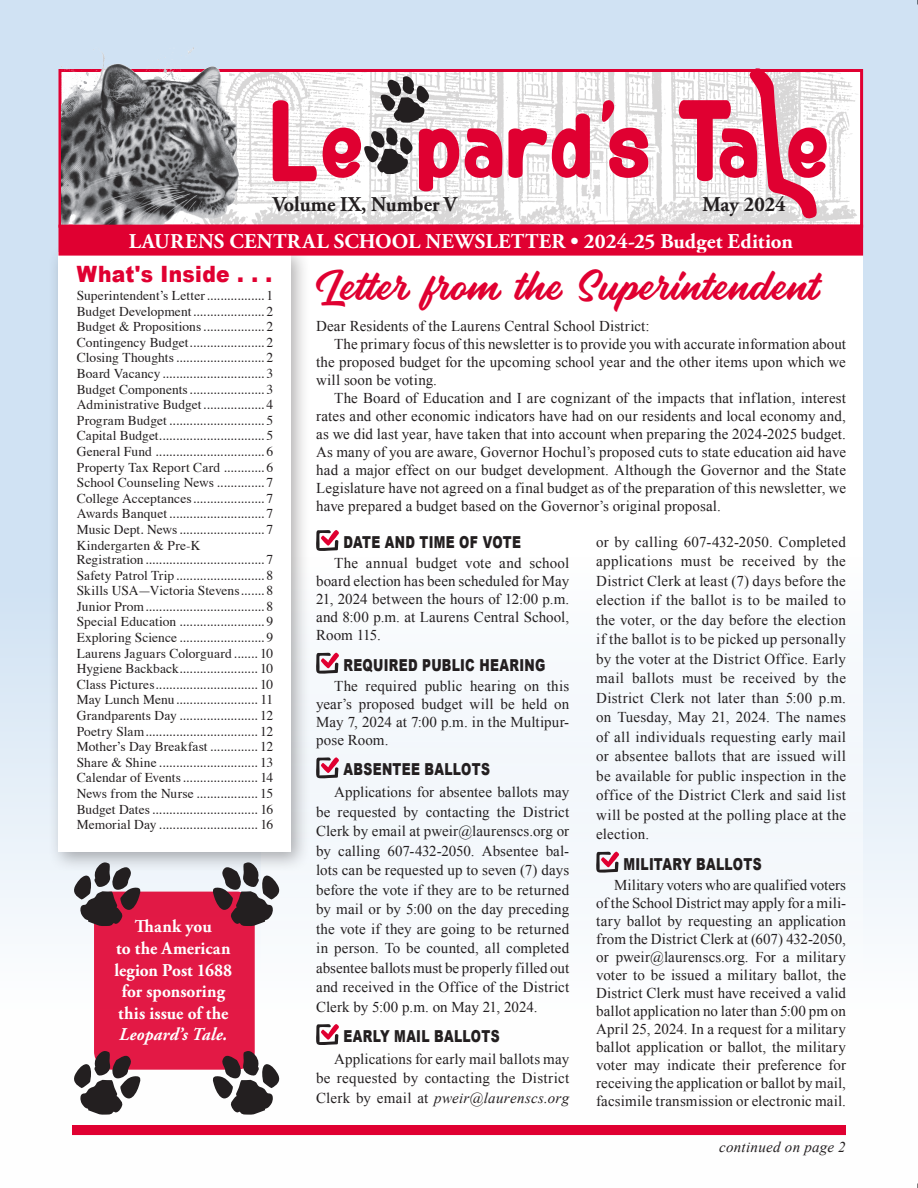
<style>
.page{position:relative;width:918px;height:1188px;background:#fff}
.page>*{position:absolute;margin:0;border:0;box-sizing:border-box;transform-origin:0 0}
.Laurens_Headline{font:34.5px "Rupture";letter-spacing:.02em;color:#e00031}
.Laurens_Headline-2{font:900 22.5px "Arial";letter-spacing:.015em;color:#e00031;scale:.9 1}
.t1{font:700 21px "Adobe Garamond Pro";letter-spacing:.01em;color:#fff}
.t2{font:700 21px "Adobe Garamond Pro";color:#231f20;scale:.96 1}
.t3{font:700 18px/21.6px "Adobe Garamond Pro";letter-spacing:.005em;color:#fff;text-align:center;scale:.96 1}
.Laurens_Subhead{font:900 16.5px "Arial";letter-spacing:.02em;color:#231f20;scale:.75 1}
.Laurens_Body_Text{font:15px/19.5px "Times New Roman";letter-spacing:.01em;color:#231f20;text-align:justify}
.Laurens_Body_Text-2{font:italic 15px "Times New Roman";letter-spacing:.02em;color:#231f20}
.Laurens_Body_Text-3{font:13.5px/14.2px "Times";letter-spacing:.005em;color:#231f20}
.s1{font-style:italic}
</style>
<div class="page">
<div style="left:0;top:0;width:918px;height:1188px;background:linear-gradient(to bottom,#c2daf0,#fcfdfe)"></div>
<div style="left:261px;top:253px;width:602px;height:859px;background:#fff"></div>
<div style="left:48px;top:242px;width:263px;height:630px;background:#231f20;opacity:.35"></div>
<div style="left:58px;top:253px;width:233px;height:599px;background:#fff"></div>
<div style="left:94px;top:892px;width:161px;height:178px;background:#e21945;border-radius:18px"></div>
<svg style="left:72px;top:1050px;width:71px;height:65px"></svg>
<svg style="left:210px;top:1050px;width:71px;height:65px"></svg>
<svg style="left:72px;top:862px;width:71px;height:64px"></svg>
<svg style="left:210px;top:862px;width:71px;height:64px"></svg>
<img style="left:313px;top:73px;width:546px;height:151px">
<div style="left:58px;top:69px;width:805px;height:159px;border:3px solid #e00031"></div>
<img style="left:62px;top:48px;width:251px;height:177px">
<div style="left:72px;top:1125px;width:774px;height:10px;background:#e00031"></div>
<svg style="left:273px;top:100px;width:554px;height:91px"></svg>
<svg style="left:748px;top:68px;width:68px;height:150px"></svg>
<svg style="left:364px;top:76px;width:65px;height:98px"></svg>
<div style="left:60px;top:226px;width:802px;height:28px;background:#e00031"></div>
<div style="left:58px;top:225px;width:805px;height:31px;border:3px solid #e00031"></div>
<svg style="left:316px;top:530px;width:23px;height:21px"></svg>
<svg style="left:316px;top:653px;width:23px;height:21px"></svg>
<svg style="left:316px;top:757px;width:23px;height:21px"></svg>
<svg style="left:316px;top:1024px;width:23px;height:21px"></svg>
<svg style="left:596px;top:852px;width:23px;height:21px"></svg>
<p class="t2" style="left:273px;top:192px;width:193px">Volume IX, Number V</p>
<p class="t2" style="left:703px;top:192px;width:88px">May 2024</p>
<p class="t1" style="left:129px;top:229px;width:666px">LAURENS CENTRAL SCHOOL NEWSLETTER • 2024-25 Budget Edition</p>
<p class="Laurens_Headline-2" style="left:77px;top:258px;width:219px">What's Inside . . .</p>
<p class="Laurens_Body_Text-3" style="left:77px;top:287px;width:198px">Superintendent’s Letter................. 1</p>
<p class="Laurens_Body_Text-3" style="left:77px;top:303px;width:198px">Budget Development..................... 2</p>
<p class="Laurens_Body_Text-3" style="left:77px;top:318px;width:198px">Budget &amp; Propositions.................. 2</p>
<p class="Laurens_Body_Text-3" style="left:77px;top:334px;width:198px">Contingency Budget...................... 2</p>
<p class="Laurens_Body_Text-3" style="left:77px;top:350px;width:198px">Closing Thoughts.......................... 2</p>
<p class="Laurens_Body_Text-3" style="left:77px;top:365px;width:198px">Board Vacancy.............................. 3</p>
<p class="Laurens_Body_Text-3" style="left:77px;top:381px;width:198px">Budget Components...................... 3</p>
<p class="Laurens_Body_Text-3" style="left:77px;top:396px;width:198px">Administrative Budget.................. 4</p>
<p class="Laurens_Body_Text-3" style="left:77px;top:412px;width:198px">Program Budget ............................ 5</p>
<p class="Laurens_Body_Text-3" style="left:77px;top:428px;width:198px">Capital Budget............................... 5</p>
<p class="Laurens_Body_Text-3" style="left:77px;top:443px;width:198px">General Fund ................................ 6</p>
<p class="Laurens_Body_Text-3" style="left:77px;top:459px;width:198px">Property Tax Report Card ............ 6</p>
<p class="Laurens_Body_Text-3" style="left:77px;top:474px;width:198px">School Counseling News .............. 7</p>
<p class="Laurens_Body_Text-3" style="left:77px;top:490px;width:198px">College Acceptances..................... 7</p>
<p class="Laurens_Body_Text-3" style="left:77px;top:506px;width:198px">Awards Banquet............................ 7</p>
<p class="Laurens_Body_Text-3" style="left:77px;top:521px;width:198px">Music Dept. News......................... 7</p>
<p class="Laurens_Body_Text-3" style="left:77px;top:537px;width:198px">Kindergarten &amp; Pre-K<br>Registration................................... 7</p>
<p class="Laurens_Body_Text-3" style="left:77px;top:567px;width:198px">Safety Patrol Trip.......................... 8</p>
<p class="Laurens_Body_Text-3" style="left:77px;top:582px;width:198px">Skills USA—Victoria Stevens....... 8</p>
<p class="Laurens_Body_Text-3" style="left:77px;top:598px;width:198px">Junior Prom................................... 8</p>
<p class="Laurens_Body_Text-3" style="left:77px;top:614px;width:198px">Special Education ......................... 9</p>
<p class="Laurens_Body_Text-3" style="left:77px;top:629px;width:198px">Exploring Science ......................... 9</p>
<p class="Laurens_Body_Text-3" style="left:77px;top:645px;width:198px">Laurens Jaguars Colorguard ....... 10</p>
<p class="Laurens_Body_Text-3" style="left:77px;top:660px;width:198px">Hygiene Backback....................... 10</p>
<p class="Laurens_Body_Text-3" style="left:77px;top:676px;width:198px">Class Pictures.............................. 10</p>
<p class="Laurens_Body_Text-3" style="left:77px;top:692px;width:198px">May Lunch Menu........................ 11</p>
<p class="Laurens_Body_Text-3" style="left:77px;top:707px;width:198px">Grandparents Day ....................... 12</p>
<p class="Laurens_Body_Text-3" style="left:77px;top:723px;width:198px">Poetry Slam................................. 12</p>
<p class="Laurens_Body_Text-3" style="left:77px;top:738px;width:198px">Mother’s Day Breakfast .............. 12</p>
<p class="Laurens_Body_Text-3" style="left:77px;top:754px;width:198px">Share &amp; Shine ............................. 13</p>
<p class="Laurens_Body_Text-3" style="left:77px;top:770px;width:198px">Calendar of Events...................... 14</p>
<p class="Laurens_Body_Text-3" style="left:77px;top:785px;width:198px">News from the Nurse .................. 15</p>
<p class="Laurens_Body_Text-3" style="left:77px;top:801px;width:198px">Budget Dates............................... 16</p>
<p class="Laurens_Body_Text-3" style="left:77px;top:816px;width:198px">Memorial Day ............................. 16</p>
<p class="t3" style="left:114px;top:916px;width:124px">Thank you<br>to the American legion Post 1688 for sponsoring this issue of the<br><span class="s1">Leopard’s Tale.</span></p>
<p class="Laurens_Headline" style="left:316px;top:260px;width:506px">Letter from the Superintendent</p>
<p class="Laurens_Body_Text" style="left:316px;top:316px;width:335px">Dear Residents of the Laurens Central School District:</p>
<p class="Laurens_Body_Text" style="left:316px;top:335px;width:531px;line-height:18px;text-indent:18px">The primary focus of this newsletter is to provide you with accurate information about the proposed budget for the upcoming school year and the other items upon which we will soon be voting.</p>
<p class="Laurens_Body_Text" style="left:316px;top:389px;width:531px;line-height:18px;text-indent:18px">The Board of Education and I are cognizant of the impacts that inflation, interest rates and other economic indicators have had on our residents and local economy and, as we did last year, have taken that into account when preparing the 2024-2025 budget.<br>As many of you are aware, Governor Hochul’s proposed cuts to state education aid have had a major effect on our budget development. Although the Governor and the State Legislature have not agreed on a final budget as of the preparation of this newsletter, we have prepared a budget based on the Governor’s original proposal.</p>
<p class="Laurens_Subhead" style="left:343px;top:530px;width:238px">DATE AND TIME OF VOTE</p>
<p class="Laurens_Body_Text" style="left:316px;top:554px;width:255px;line-height:18px;text-indent:18px">The annual budget vote and school board election has been scheduled for May 21, 2024 between the hours of 12:00 p.m. and 8:00 p.m. at Laurens Central School, Room 115.</p>
<p class="Laurens_Subhead" style="left:343px;top:653px;width:271px">REQUIRED PUBLIC HEARING</p>
<p class="Laurens_Body_Text" style="left:316px;top:677px;width:255px;line-height:18px;text-indent:18px">The required public hearing on this year’s proposed budget will be held on May 7, 2024 at 7:00 p.m. in the Multipur&shy;pose Room.</p>
<p class="Laurens_Subhead" style="left:343px;top:757px;width:197px">ABSENTEE BALLOTS</p>
<p class="Laurens_Body_Text" style="left:316px;top:782px;width:255px;text-indent:18px">Applications for absentee ballots may be requested by contacting the District Clerk by email at pweir@laurenscs.org or by calling 607-432-2050. Absentee bal&shy;lots can be requested up to seven (7) days before the vote if they are to be returned by mail or by 5:00 on the day preceding the vote if they are going to be returned in person. To be counted, all completed absentee ballots must be properly filled out and received in the Office of the District Clerk by 5:00 p.m. on May 21, 2024.</p>
<p class="Laurens_Subhead" style="left:343px;top:1024px;width:210px">EARLY MAIL BALLOTS</p>
<p class="Laurens_Body_Text" style="left:316px;top:1049px;width:255px;text-indent:18px">Applications for early mail ballots may be requested by contacting the District Clerk by email at <span class="s1">pweir@laurenscs.org</span></p>
<p class="Laurens_Body_Text" style="left:596px;top:532px;width:251px">or by calling 607-432-2050. Completed applications must be received by the District Clerk at least (7) days before the election if the ballot is to be mailed to the voter, or the day before the election if the ballot is to be picked up personally by the voter at the District Office. Early mail ballots must be received by the District Clerk not later than 5:00 p.m. on Tuesday, May 21, 2024. The names of all individuals requesting early mail or absentee ballots that are issued will be available for public inspection in the office of the District Clerk and said list will be posted at the polling place at the election.</p>
<p class="Laurens_Subhead" style="left:624px;top:852px;width:186px">MILITARY BALLOTS</p>
<p class="Laurens_Body_Text" style="left:596px;top:876px;width:251px;line-height:18px;text-indent:18px">Military voters who are qualified voters of the School District may apply for a mili&shy;tary ballot by requesting an application from the District Clerk at (607) 432-2050, or pweir@laurenscs.org. For a military voter to be issued a military ballot, the District Clerk must have received a valid ballot application no later than 5:00 pm on April 25, 2024. In a request for a military ballot application or ballot, the military voter may indicate their preference for receiving the application or ballot by mail, facsimile transmission or electronic mail.</p>
<p class="Laurens_Body_Text-2" style="left:719px;top:1137px;width:128px">continued on page 2</p>
</div>
